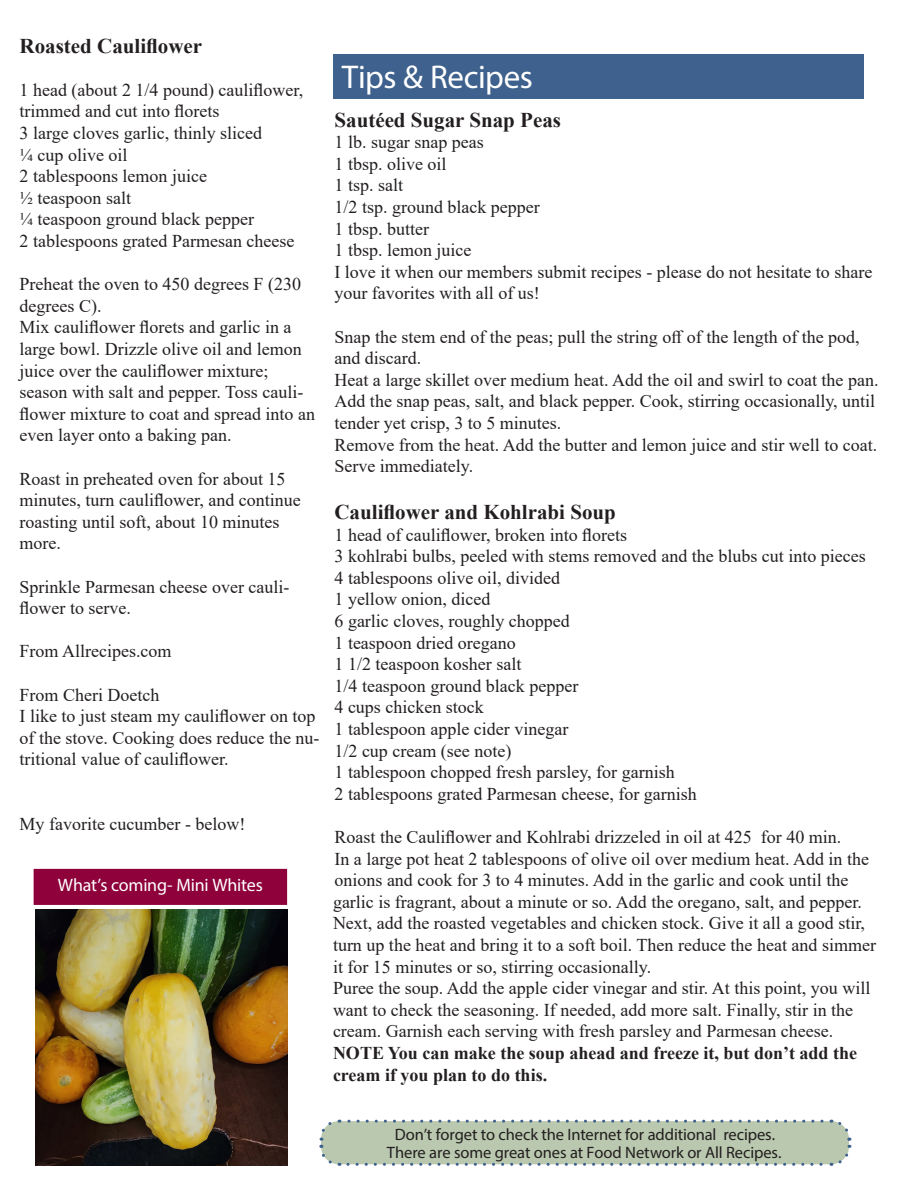
<style>
.page{position:relative;width:918px;height:1188px;background:#fff}
.page>*{position:absolute;margin:0;border:0;box-sizing:border-box;transform-origin:0 0}
.t1{font:33px "Myriad Pro";letter-spacing:-.015em;color:#fff}
.t2{font:700 21px "Times New Roman";color:#231f20}
.t3{font:18px/21.6px "Times New Roman";color:#231f20}
.t4{font:700 18px/21.6px "Times New Roman";color:#231f20}
.t5{font:18px "Myriad Pro";letter-spacing:-.015em;color:#fff}
.t6{font:16.5px/18px "Myriad Pro";letter-spacing:-.005em;color:#231f20;text-align:center}
</style>
<div class="page">
<div style="left:34px;top:870px;width:252px;height:34px;background:#8e013a"></div>
<div style="left:34px;top:869px;width:253px;height:36px;border:2px solid #8e013a"></div>
<img style="left:36px;top:909px;width:251px;height:257px">
<div style="left:333px;top:54px;width:531px;height:45px;background:#3e618d"></div>
<svg style="left:319px;top:1119px;width:533px;height:47px;background:#bac8b3"></svg>
<p class="t2" style="left:20px;top:30px;width:184px">Roasted Cauliflower</p>
<p class="t3" style="left:20px;top:78px;width:285px">1 head (about 2 1/4 pound) cauliflower, trimmed and cut into florets</p>
<p class="t3" style="left:20px;top:122px;width:244px">3 large cloves garlic, thinly sliced</p>
<p class="t3" style="left:20px;top:143px;width:109px">¼ cup olive oil</p>
<p class="t3" style="left:20px;top:165px;width:189px">2 tablespoons lemon juice</p>
<p class="t3" style="left:20px;top:186px;width:113px">½ teaspoon salt</p>
<p class="t3" style="left:20px;top:208px;width:236px">¼ teaspoon ground black pepper</p>
<p class="t3" style="left:20px;top:230px;width:276px">2 tablespoons grated Parmesan cheese</p>
<p class="t3" style="left:20px;top:273px;width:283px">Preheat the oven to 450 degrees F (230 degrees C).</p>
<p class="t3" style="left:20px;top:316px;width:297px">Mix cauliflower florets and garlic in a large bowl. Drizzle olive oil and lemon juice over the cauliflower mixture; season with salt and pepper. Toss cauli&shy;flower mixture to coat and spread into an even layer onto a baking pan.</p>
<p class="t3" style="left:20px;top:467px;width:283px">Roast in preheated oven for about 15 minutes, turn cauliflower, and continue roasting until soft, about 10 minutes more.</p>
<p class="t3" style="left:20px;top:575px;width:271px">Sprinkle Parmesan cheese over cauli&shy;flower to serve.</p>
<p class="t3" style="left:20px;top:640px;width:153px">From Allrecipes.com</p>
<p class="t3" style="left:20px;top:683px;width:141px">From Cheri Doetch</p>
<p class="t3" style="left:20px;top:705px;width:301px">I like to just steam my cauliflower on top of the stove. Cooking does reduce the nu&shy;tritional value of cauliflower.</p>
<p class="t3" style="left:20px;top:813px;width:227px">My favorite cucumber - below!</p>
<p class="t5" style="left:58px;top:874px;width:206px">What’s coming- Mini Whites</p>
<p class="t1" style="left:342px;top:57px;width:193px">Tips &amp; Recipes</p>
<p class="t2" style="left:334px;top:104px;width:228px">Sautéed Sugar Snap Peas</p>
<p class="t3" style="left:334px;top:131px;width:151px">1 lb. sugar snap peas</p>
<p class="t3" style="left:334px;top:152px;width:114px">1 tbsp. olive oil</p>
<p class="t3" style="left:334px;top:174px;width:70px">1 tsp. salt</p>
<p class="t3" style="left:334px;top:196px;width:207px">1/2 tsp. ground black pepper</p>
<p class="t3" style="left:334px;top:217px;width:96px">1 tbsp. butter</p>
<p class="t3" style="left:334px;top:239px;width:138px">1 tbsp. lemon juice</p>
<p class="t3" style="left:334px;top:260px;width:539px">I love it when our members submit recipes - please do not hesitate to share your favorites with all of us!</p>
<p class="t3" style="left:334px;top:325px;width:527px">Snap the stem end of the peas; pull the string off of the length of the pod, and discard.</p>
<p class="t3" style="left:334px;top:368px;width:546px">Heat a large skillet over medium heat. Add the oil and swirl to coat the pan.<br>Add the snap peas, salt, and black pepper. Cook, stirring occasionally, until tender yet crisp, 3 to 5 minutes.</p>
<p class="t3" style="left:334px;top:433px;width:544px">Remove from the heat. Add the butter and lemon juice and stir well to coat.<br>Serve immediately.</p>
<p class="t2" style="left:334px;top:497px;width:283px">Cauliflower and Kohlrabi Soup</p>
<p class="t3" style="left:334px;top:523px;width:294px">1 head of cauliflower, broken into florets</p>
<p class="t3" style="left:334px;top:545px;width:533px">3 kohlrabi bulbs, peeled with stems removed and the blubs cut into pieces</p>
<p class="t3" style="left:334px;top:566px;width:227px">4 tablespoons olive oil, divided</p>
<p class="t3" style="left:334px;top:588px;width:157px">1 yellow onion, diced</p>
<p class="t3" style="left:334px;top:610px;width:237px">6 garlic cloves, roughly chopped</p>
<p class="t3" style="left:334px;top:631px;width:183px">1 teaspoon dried oregano</p>
<p class="t3" style="left:334px;top:653px;width:188px">1 1/2 teaspoon kosher salt</p>
<p class="t3" style="left:334px;top:674px;width:245px">1/4 teaspoon ground black pepper</p>
<p class="t3" style="left:334px;top:696px;width:151px">4 cups chicken stock</p>
<p class="t3" style="left:334px;top:718px;width:235px">1 tablespoon apple cider vinegar</p>
<p class="t3" style="left:334px;top:739px;width:178px">1/2 cup cream (see note)</p>
<p class="t3" style="left:334px;top:761px;width:342px">1 tablespoon chopped fresh parsley, for garnish</p>
<p class="t3" style="left:334px;top:782px;width:364px">2 tablespoons grated Parmesan cheese, for garnish</p>
<p class="t3" style="left:334px;top:826px;width:508px">Roast the Cauliflower and Kohlrabi drizzeled in oil at 425 for 40 min.</p>
<p class="t3" style="left:333px;top:847px;width:545px">In a large pot heat 2 tablespoons of olive oil over medium heat. Add in the onions and cook for 3 to 4 minutes. Add in the garlic and cook until the garlic is fragrant, about a minute or so. Add the oregano, salt, and pepper.<br>Next, add the roasted vegetables and chicken stock. Give it all a good stir, turn up the heat and bring it to a soft boil. Then reduce the heat and simmer it for 15 minutes or so, stirring occasionally.</p>
<p class="t3" style="left:333px;top:977px;width:539px">Puree the soup. Add the apple cider vinegar and stir. At this point, you will want to check the seasoning. If needed, add more salt. Finally, stir in the cream. Garnish each serving with fresh parsley and Parmesan cheese.</p>
<p class="t4" style="left:333px;top:1042px;width:526px">NOTE You can make the soup ahead and freeze it, but don’t add the cream if you plan to do this.</p>
<p class="t6" style="left:387px;top:1125px;width:396px">Don’t forget to check the Internet for additional recipes.<br>There are some great ones at Food Network or All Recipes.</p>
</div>
